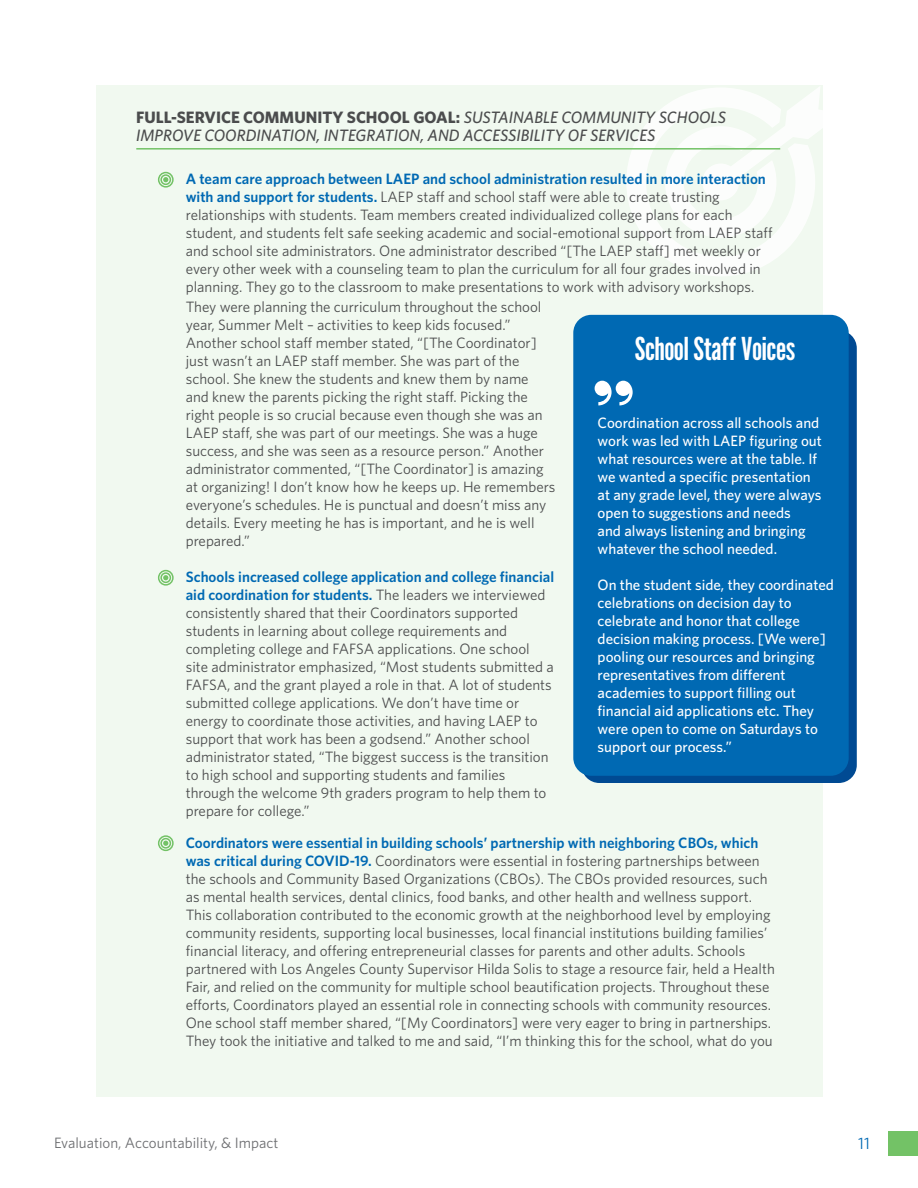
<style>
.page{position:relative;width:918px;height:1188px;background:#fff}
.page>*{position:absolute;margin:0;border:0;box-sizing:border-box;transform-origin:0 0}
.t1{font:31.5px "League Gothic";color:#fff}
.t2{font:italic 500 16.5px/18px "Whitney";color:#4b4c4d}
.t3{font:16.5px "Whitney";color:#0069b3}
.t4{font:15px/18px "Whitney";color:#4b4c4d}
.t5{font:500 15px/18px "Whitney";color:#fff}
.t6{font:15px "Whitney";color:#6c6d70}
.s1{font-weight:700;font-style:normal}
.s2{font-weight:600;color:#0069b3}
</style>
<div class="page">
<div style="left:888px;top:1131px;width:30px;height:25px;background:#73c266"></div>
<div style="left:96px;top:86px;width:727px;height:1011px;background:#f1f9f0"></div>
<svg style="left:627px;top:87px;width:196px;height:189px"></svg>
<svg style="left:163px;top:177px;width:5px;height:5px"></svg>
<div style="left:158px;top:172px;width:16px;height:16px;border:2px solid #73c266;border-radius:50%"></div>
<div style="left:160px;top:174px;width:11px;height:11px;border:2px solid #73c266;border-radius:50%"></div>
<svg style="left:163px;top:575px;width:5px;height:5px"></svg>
<div style="left:158px;top:570px;width:16px;height:16px;border:2px solid #73c266;border-radius:50%"></div>
<div style="left:160px;top:572px;width:11px;height:11px;border:2px solid #73c266;border-radius:50%"></div>
<svg style="left:163px;top:841px;width:5px;height:5px"></svg>
<div style="left:158px;top:835px;width:16px;height:16px;border:2px solid #73c266;border-radius:50%"></div>
<div style="left:160px;top:838px;width:11px;height:11px;border:2px solid #73c266;border-radius:50%"></div>
<hr style="left:136px;top:148px;width:644px;height:2px;background:#73c266">
<div style="left:581px;top:330px;width:276px;height:453px;background:#004a93;border-radius:18px"></div>
<div style="left:573px;top:315px;width:276px;height:461px;background:#0069b3;border-radius:18px"></div>
<svg style="left:595px;top:381px;width:38px;height:24px"></svg>
<p class="t2" style="left:136px;top:108px;width:591px"><span class="s1">FULL-SERVICE COMMUNITY SCHOOL GOAL:</span> SUSTAINABLE COMMUNITY SCHOOLS<br>IMPROVE COORDINATION, INTEGRATION, AND ACCESSIBILITY OF SERVICES</p>
<p class="t4" style="left:186px;top:170px;width:588px"><span class="s2">A team care approach between LAEP and school administration resulted in more interaction with and support for students.</span> LAEP staff and school staff were able to create trusting relationships with students. Team members created individualized college plans for each student, and students felt safe seeking academic and social-emotional support from LAEP staff and school site administrators. One administrator described “[The LAEP staff] met weekly or every other week with a counseling team to plan the curriculum for all four grades involved in planning. They go to the classroom to make presentations to work with advisory workshops.</p>
<p class="t4" style="left:186px;top:297px;width:371px">They were planning the curriculum throughout the school year, Summer Melt – activities to keep kids focused.” Another school staff member stated, “[The Coordinator] just wasn’t an LAEP staff member. She was part of the school. She knew the students and knew them by name and knew the parents picking the right staff. Picking the right people is so crucial because even though she was an LAEP staff, she was part of our meetings. She was a huge success, and she was seen as a resource person.” Another administrator commented, “[The Coordinator] is amazing at organizing! I don’t know how he keeps up. He remembers everyone’s schedules. He is punctual and doesn’t miss any details. Every meeting he has is important, and he is well prepared.”</p>
<p class="t4" style="left:186px;top:567px;width:370px"><span class="s2">Schools increased college application and college financial aid coordination for students.</span> The leaders we interviewed consistently shared that their Coordinators supported students in learning about college requirements and completing college and FAFSA applications. One school site administrator emphasized, “Most students submitted a FAFSA, and the grant played a role in that. A lot of students submitted college applications. We don’t have time or energy to coordinate those activities, and having LAEP to support that work has been a godsend.” Another school administrator stated, “The biggest success is the transition to high school and supporting students and families through the welcome 9th graders program to help them to prepare for college.”</p>
<p class="t1" style="left:635px;top:326px;width:162px">School Staff Voices</p>
<p class="t5" style="left:598px;top:413px;width:226px">Coordination across all schools and work was led with LAEP figuring out what resources were at the table. If we wanted a specific presentation at any grade level, they were always open to suggestions and needs<br>and always listening and bringing whatever the school needed.</p>
<p class="t5" style="left:598px;top:575px;width:238px">On the student side, they coordinated celebrations on decision day to celebrate and honor that college decision making process. [We were] pooling our resources and bringing representatives from different academies to support filling out financial aid applications etc. They were open to come on Saturdays to support our process.”</p>
<p class="t4" style="left:186px;top:833px;width:591px"><span class="s2">Coordinators were essential in building schools’ partnership with neighboring CBOs, which was critical during COVID-19.</span> Coordinators were essential in fostering partnerships between the schools and Community Based Organizations (CBOs). The CBOs provided resources, such as mental health services, dental clinics, food banks, and other health and wellness support.<br>This collaboration contributed to the economic growth at the neighborhood level by employing community residents, supporting local businesses, local financial institutions building families’ financial literacy, and offering entrepreneurial classes for parents and other adults. Schools partnered with Los Angeles County Supervisor Hilda Solis to stage a resource fair, held a Health Fair, and relied on the community for multiple school beautification projects. Throughout these efforts, Coordinators played an essential role in connecting schools with community resources.<br>One school staff member shared, “[My Coordinators] were very eager to bring in partnerships.<br>They took the initiative and talked to me and said, “I’m thinking this for the school, what do you</p>
<p class="t6" style="left:54px;top:1134px;width:226px">Evaluation, Accountability, &amp; Impact</p>
<p class="t3" style="left:858px;top:1133px;width:13px">11</p>
</div>
